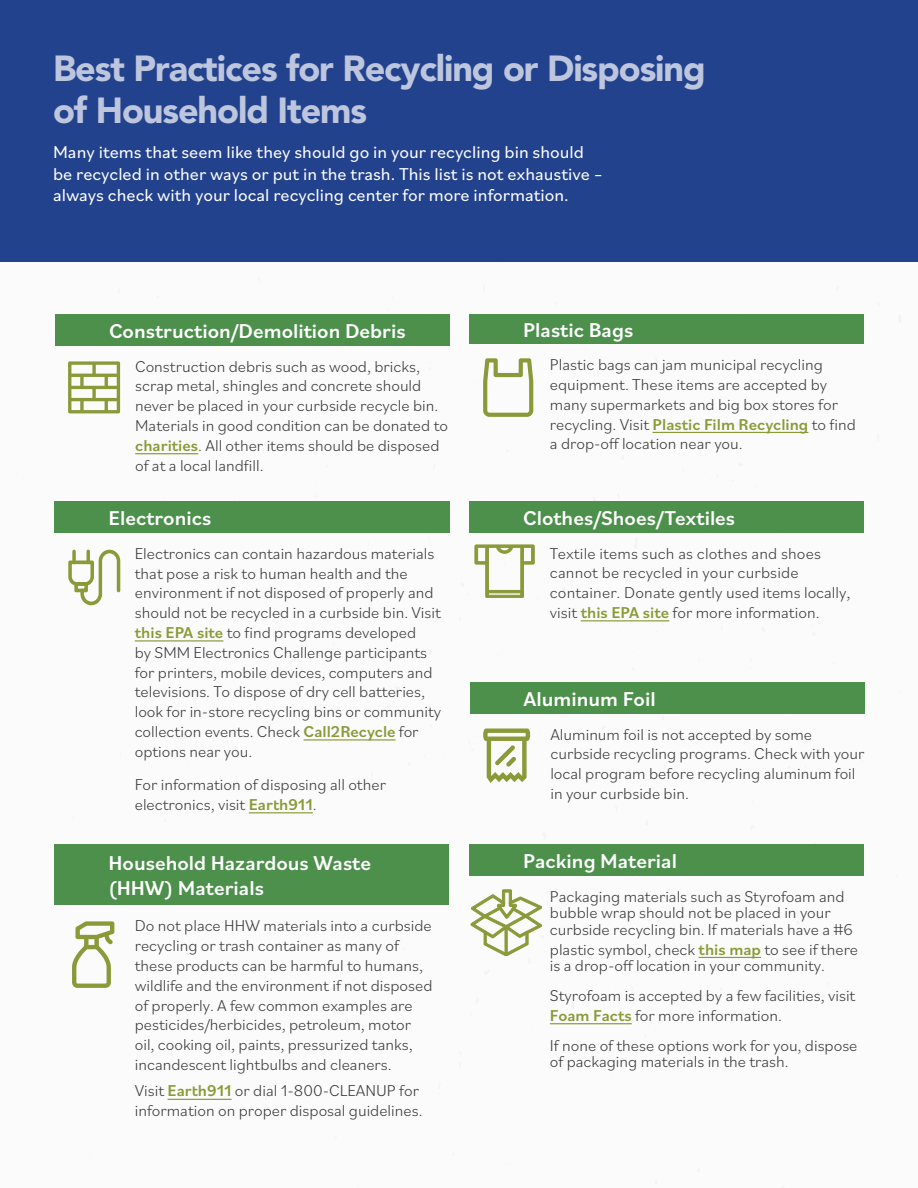
<style>
.page{position:relative;width:918px;height:1188px;background:#fff}
.page>*{position:absolute;margin:0;border:0;box-sizing:border-box;transform-origin:0 0}
.t1{font:900 36px/42px "Avenir LT Std";letter-spacing:-.03em;color:#bdc6dd}
.t2{font:500 21px "Bilo";color:#fff}
.t3{font:18px/21.6px "Bilo";color:#fff}
.t4{font:300 16.5px/19.8px "Bilo";color:#383839}
.s1{font-weight:500;color:#8a9a36}
</style>
<div class="page">
<svg style="left:898px;top:315px;width:3px;height:7px"></svg>
<svg style="left:542px;top:833px;width:4px;height:5px"></svg>
<svg style="left:562px;top:587px;width:3px;height:6px"></svg>
<svg style="left:571px;top:1003px;width:3px;height:6px"></svg>
<svg style="left:599px;top:726px;width:6px;height:15px"></svg>
<svg style="left:396px;top:687px;width:4px;height:9px"></svg>
<svg style="left:657px;top:918px;width:3px;height:6px"></svg>
<svg style="left:634px;top:538px;width:3px;height:11px"></svg>
<div style="left:0;top:0;width:918px;height:261px;background:#23428e"></div>
<div style="left:469px;top:314px;width:395px;height:30px;background:#4c904b"></div>
<hr style="left:653px;top:432px;width:155px;height:1px;background:#8a9a36">
<svg style="left:483px;top:358px;width:51px;height:59px"></svg>
<div style="left:55px;top:501px;width:395px;height:32px;background:#4c904b"></div>
<hr style="left:135px;top:640px;width:88px;height:2px;background:#8a9a36">
<hr style="left:304px;top:739px;width:92px;height:2px;background:#8a9a36">
<hr style="left:249px;top:812px;width:64px;height:1px;background:#8a9a36">
<svg style="left:68px;top:549px;width:53px;height:57px"></svg>
<div style="left:469px;top:501px;width:395px;height:32px;background:#4c904b"></div>
<hr style="left:581px;top:620px;width:88px;height:1px;background:#8a9a36">
<svg style="left:461px;top:544px;width:74px;height:54px"></svg>
<div style="left:469px;top:844px;width:395px;height:32px;background:#4c904b"></div>
<hr style="left:699px;top:957px;width:62px;height:1px;background:#8a9a36">
<hr style="left:550px;top:1023px;width:82px;height:1px;background:#8a9a36">
<svg style="left:470px;top:889px;width:72px;height:86px"></svg>
<div style="left:55px;top:844px;width:394px;height:61px;background:#4c904b"></div>
<hr style="left:168px;top:1099px;width:64px;height:1px;background:#8a9a36">
<svg style="left:72px;top:921px;width:42px;height:67px"></svg>
<div style="left:470px;top:682px;width:395px;height:32px;background:#4c904b"></div>
<svg style="left:469px;top:728px;width:61px;height:55px"></svg>
<div style="left:55px;top:314px;width:395px;height:32px;background:#4c904b"></div>
<hr style="left:135px;top:453px;width:63px;height:1px;background:#8a9a36">
<svg style="left:68px;top:361px;width:52px;height:52px"></svg>
<h1 class="t1" style="left:53px;top:48px;width:654px">Best Practices for Recycling or Disposing of Household Items</h1>
<p class="t3" style="left:53px;top:141px;width:551px">Many items that seem like they should go in your recycling bin should be recycled in other ways or put in the trash. This list is not exhaustive – always check with your local recycling center for more information.</p>
<h2 class="t2" style="left:109px;top:316px;width:298px">Construction/Demolition Debris</h2>
<p class="t4" style="left:135px;top:356px;width:314px">Construction debris such as wood, bricks, scrap metal, shingles and concrete should never be placed in your curbside recycle bin.<br>Materials in good condition can be donated to <span class="s1">charities</span>. All other items should be disposed of at a local landfill.</p>
<h2 class="t2" style="left:109px;top:503px;width:104px">Electronics</h2>
<p class="t4" style="left:135px;top:543px;width:308px">Electronics can contain hazardous materials that pose a risk to human health and the environment if not disposed of properly and should not be recycled in a curbside bin. Visit <span class="s1">this EPA site</span> to find programs developed<br>by SMM Electronics Challenge participants for printers, mobile devices, computers and televisions. To dispose of dry cell batteries, look for in-store recycling bins or community collection events. Check <span class="s1">Call2Recycle</span> for options near you.</p>
<p class="t4" style="left:135px;top:774px;width:253px">For information of disposing all other electronics, visit <span class="s1">Earth911</span>.</p>
<h2 class="t2" style="left:109px;top:848px;width:264px">Household Hazardous Waste</h2>
<h2 class="t2" style="left:109px;top:874px;width:157px">(HHW) Materials</h2>
<p class="t4" style="left:135px;top:915px;width:299px">Do not place HHW materials into a curbside recycling or trash container as many of these products can be harmful to humans, wildlife and the environment if not disposed of properly. A few common examples are pesticides/herbicides, petroleum, motor oil, cooking oil, paints, pressurized tanks, incandescent lightbulbs and cleaners.</p>
<p class="t4" style="left:135px;top:1080px;width:289px">Visit <span class="s1">Earth911</span> or dial 1-800-CLEANUP for information on proper disposal guidelines.</p>
<h2 class="t2" style="left:523px;top:315px;width:112px">Plastic Bags</h2>
<p class="t4" style="left:550px;top:354px;width:307px">Plastic bags can jam municipal recycling equipment. These items are accepted by many supermarkets and big box stores for recycling. Visit <span class="s1">Plastic Film Recycling</span> to find a drop-off location near you.</p>
<h2 class="t2" style="left:523px;top:503px;width:214px">Clothes/Shoes/Textiles</h2>
<p class="t4" style="left:550px;top:543px;width:302px">Textile items such as clothes and shoes cannot be recycled in your curbside container. Donate gently used items locally, visit <span class="s1">this EPA site</span> for more information.</p>
<h2 class="t2" style="left:524px;top:684px;width:134px">Aluminum Foil</h2>
<p class="t4" style="left:550px;top:724px;width:316px">Aluminum foil is not accepted by some curbside recycling programs. Check with your local program before recycling aluminum foil in your curbside bin.</p>
<h2 class="t2" style="left:523px;top:847px;width:155px">Packing Material</h2>
<p class="t4" style="left:550px;top:887px;width:304px;line-height:16.5px">Packaging materials such as Styrofoam and bubble wrap should not be placed in your curbside recycling bin. If materials have a #6</p>
<p class="t4" style="left:550px;top:940px;width:310px;line-height:16.5px">plastic symbol, check <span class="s1">this map</span> to see if there is a drop-off location in your community.</p>
<p class="t4" style="left:550px;top:985px;width:307px">Styrofoam is accepted by a few facilities, visit<br><span class="s1">Foam Facts</span> for more information.</p>
<p class="t4" style="left:550px;top:1036px;width:309px;line-height:16.5px">If none of these options work for you, dispose of packaging materials in the trash.</p>
</div>
